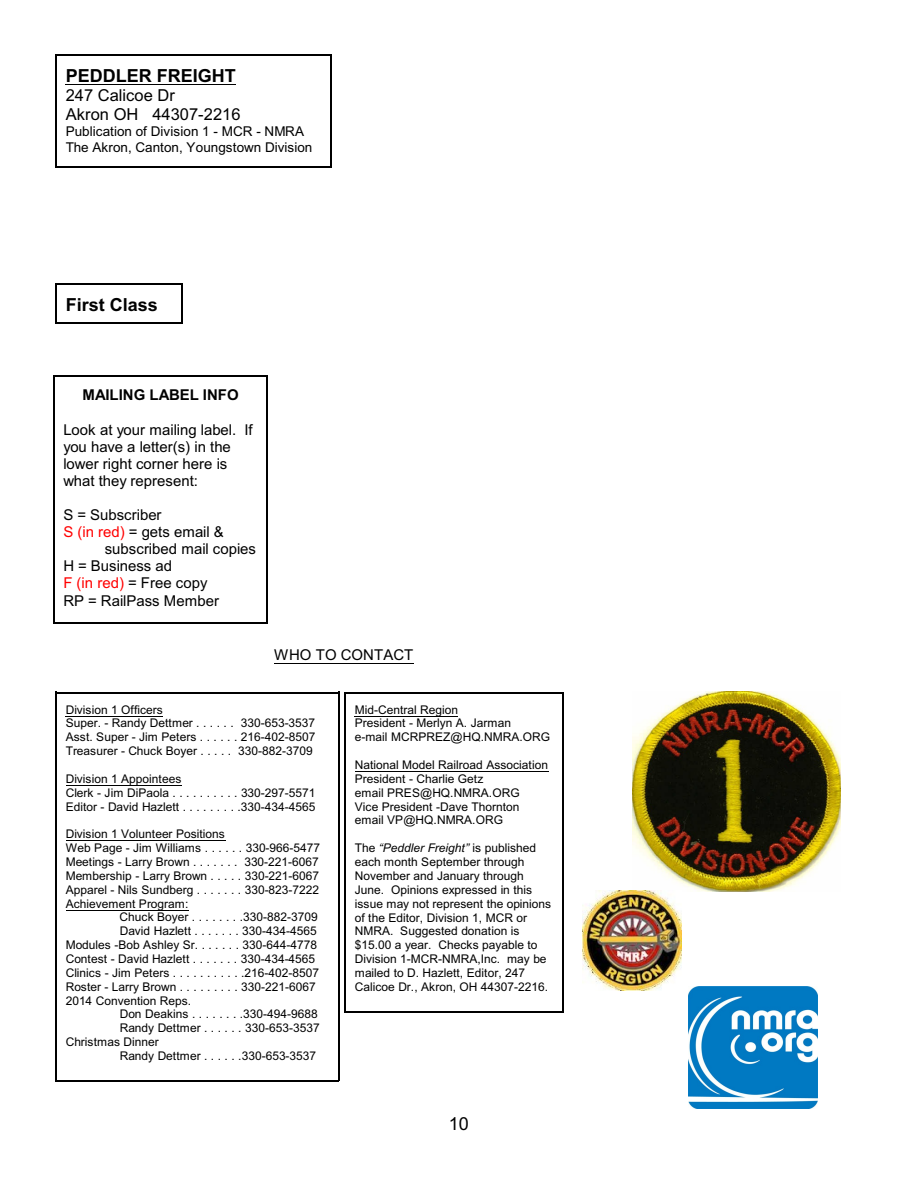
<style>
.page{position:relative;width:918px;height:1188px;background:#fff}
.page>*{position:absolute;margin:0;border:0;box-sizing:border-box;transform-origin:0 0}
.t1{font:700 18px "Arial";color:#000}
.t2{font:18px "Arial";color:#000}
.t3{font:16.5px/19px "Arial";color:#000}
.t4{font:15px/17.1px "Arial";color:#000}
.t5{font:700 15px "Arial";color:#000}
.t6{font:13.5px/15.3px "Arial";color:#000}
.t7{font:12px/13.8px "Arial";color:#000}
.s1{color:#f00}
.s2{font-style:italic}
</style>
<div class="page">
<hr style="left:53px;top:375px;width:1px;height:248px;background:#000">
<hr style="left:267px;top:375px;width:1px;height:248px;background:#000">
<hr style="left:53px;top:375px;width:215px;height:2px;background:#000">
<hr style="left:53px;top:622px;width:215px;height:1px;background:#000">
<img style="left:688px;top:986px;width:129px;height:122px">
<hr style="left:66px;top:84px;width:170px;height:1px;background:#000">
<hr style="left:55px;top:54px;width:2px;height:113px;background:#000">
<hr style="left:330px;top:54px;width:1px;height:113px;background:#000">
<hr style="left:55px;top:54px;width:276px;height:1px;background:#000">
<hr style="left:55px;top:166px;width:276px;height:1px;background:#000">
<hr style="left:66px;top:716px;width:97px;height:1px;background:#000">
<hr style="left:66px;top:785px;width:116px;height:1px;background:#000">
<hr style="left:66px;top:841px;width:159px;height:1px;background:#000">
<hr style="left:66px;top:910px;width:123px;height:1px;background:#000">
<hr style="left:55px;top:692px;width:2px;height:389px;background:#000">
<hr style="left:338px;top:692px;width:1px;height:389px;background:#000">
<hr style="left:55px;top:692px;width:284px;height:1px;background:#000">
<hr style="left:55px;top:1080px;width:284px;height:1px;background:#000">
<hr style="left:55px;top:283px;width:2px;height:40px;background:#000">
<hr style="left:181px;top:283px;width:2px;height:40px;background:#000">
<hr style="left:55px;top:283px;width:127px;height:1px;background:#000">
<hr style="left:55px;top:322px;width:127px;height:2px;background:#000">
<hr style="left:355px;top:716px;width:103px;height:1px;background:#000">
<hr style="left:355px;top:771px;width:193px;height:1px;background:#000">
<hr style="left:344px;top:692px;width:2px;height:320px;background:#000">
<hr style="left:563px;top:692px;width:1px;height:320px;background:#000">
<hr style="left:344px;top:692px;width:220px;height:1px;background:#000">
<hr style="left:344px;top:1011px;width:220px;height:1px;background:#000">
<img style="left:632px;top:692px;width:209px;height:200px">
<img style="left:583px;top:891px;width:98px;height:99px">
<hr style="left:274px;top:663px;width:140px;height:1px;background:#000">
<h1 class="t1" style="left:66px;top:69px;width:172px">PEDDLER FREIGHT</h1>
<h2 class="t3" style="left:66px;top:88px;width:176px">247 Calicoe Dr<br>Akron OH 44307-2216</h2>
<p class="t6" style="left:66px;top:125px;width:248px">Publication of Division 1 - MCR - NMRA<br>The Akron, Canton, Youngstown Division</p>
<h1 class="t1" style="left:66px;top:298px;width:94px">First Class</h1>
<p class="t5" style="left:82px;top:389px;width:158px">MAILING LABEL INFO</p>
<p class="t4" style="left:63px;top:422px;width:191px">Look at your mailing label. If you have a letter(s) in the lower right corner here is what they represent:</p>
<p class="t4" style="left:63px;top:508px;width:100px">S = Subscriber</p>
<p class="t4" style="left:63px;top:525px;width:162px"><span class="s1">S (in red)</span> = gets email &amp;</p>
<p class="t4" style="left:105px;top:542px;width:153px">subscribed mail copies</p>
<p class="t4" style="left:63px;top:559px;width:110px">H = Business ad</p>
<p class="t4" style="left:63px;top:576px;width:146px"><span class="s1">F (in red)</span> = Free copy</p>
<p class="t4" style="left:63px;top:593px;width:157px">RP = RailPass Member</p>
<p class="t4" style="left:274px;top:648px;width:141px">WHO TO CONTACT</p>
<p class="t7" style="left:66px;top:704px;width:251px">Division 1 Officers<br>Super. - Randy Dettmer . . . . . . 330-653-3537<br>Asst. Super - Jim Peters . . . . . . 216-402-8507<br>Treasurer - Chuck Boyer . . . . . 330-882-3709</p>
<p class="t7" style="left:66px;top:773px;width:251px">Division 1 Appointees<br>Clerk - Jim DiPaola . . . . . . . . . . 330-297-5571<br>Editor - David Hazlett . . . . . . . . .330-434-4565</p>
<p class="t7" style="left:66px;top:828px;width:161px">Division 1 Volunteer Positions</p>
<p class="t7" style="left:66px;top:842px;width:256px">Web Page - Jim Williams . . . . . . 330-966-5477</p>
<p class="t7" style="left:66px;top:856px;width:255px">Meetings - Larry Brown . . . . . . . 330-221-6067</p>
<p class="t7" style="left:66px;top:870px;width:255px">Membership - Larry Brown . . . . . 330-221-6067</p>
<p class="t7" style="left:66px;top:884px;width:255px">Apparel - Nils Sundberg . . . . . . . 330-823-7222</p>
<p class="t7" style="left:66px;top:898px;width:124px">Achievement Program:</p>
<p class="t7" style="left:120px;top:911px;width:200px">Chuck Boyer . . . . . . . .330-882-3709</p>
<p class="t7" style="left:120px;top:925px;width:199px">David Hazlett . . . . . . . 330-434-4565</p>
<p class="t7" style="left:66px;top:939px;width:253px">Modules -Bob Ashley Sr. . . . . . . 330-644-4778</p>
<p class="t7" style="left:66px;top:953px;width:251px">Contest - David Hazlett . . . . . . . 330-434-4565</p>
<p class="t7" style="left:66px;top:967px;width:255px">Clinics - Jim Peters . . . . . . . . . . .216-402-8507</p>
<p class="t7" style="left:66px;top:981px;width:252px">Roster - Larry Brown . . . . . . . . . 330-221-6067</p>
<p class="t7" style="left:66px;top:995px;width:127px">2014 Convention Reps.</p>
<p class="t7" style="left:120px;top:1008px;width:200px">Don Deakins . . . . . . . .330-494-9688</p>
<p class="t7" style="left:120px;top:1022px;width:201px">Randy Dettmer . . . . . . 330-653-3537</p>
<p class="t7" style="left:66px;top:1036px;width:95px">Christmas Dinner</p>
<p class="t7" style="left:120px;top:1050px;width:198px">Randy Dettmer . . . . . .330-653-3537</p>
<p class="t7" style="left:355px;top:704px;width:197px">Mid-Central Region<br>President - Merlyn A. Jarman<br>e-mail MCRPREZ@HQ.NMRA.ORG</p>
<p class="t7" style="left:355px;top:759px;width:195px">National Model Railroad Association<br>President - Charlie Getz<br>email PRES@HQ.NMRA.ORG<br>Vice President -Dave Thornton email VP@HQ.NMRA.ORG</p>
<p class="t7" style="left:355px;top:842px;width:198px">The <span class="s2">“Peddler Freight”</span> is published each month September through<br>November and January through<br>June. Opinions expressed in this issue may not represent the opinions of the Editor, Division 1, MCR or<br>NMRA. Suggested donation is $15.00 a year. Checks payable to<br>Division 1-MCR-NMRA,Inc. may be mailed to D. Hazlett, Editor, 247<br>Calicoe Dr., Akron, OH 44307-2216.</p>
<h1 class="t2" style="left:449px;top:1117px;width:22px">10</h1>
</div>
